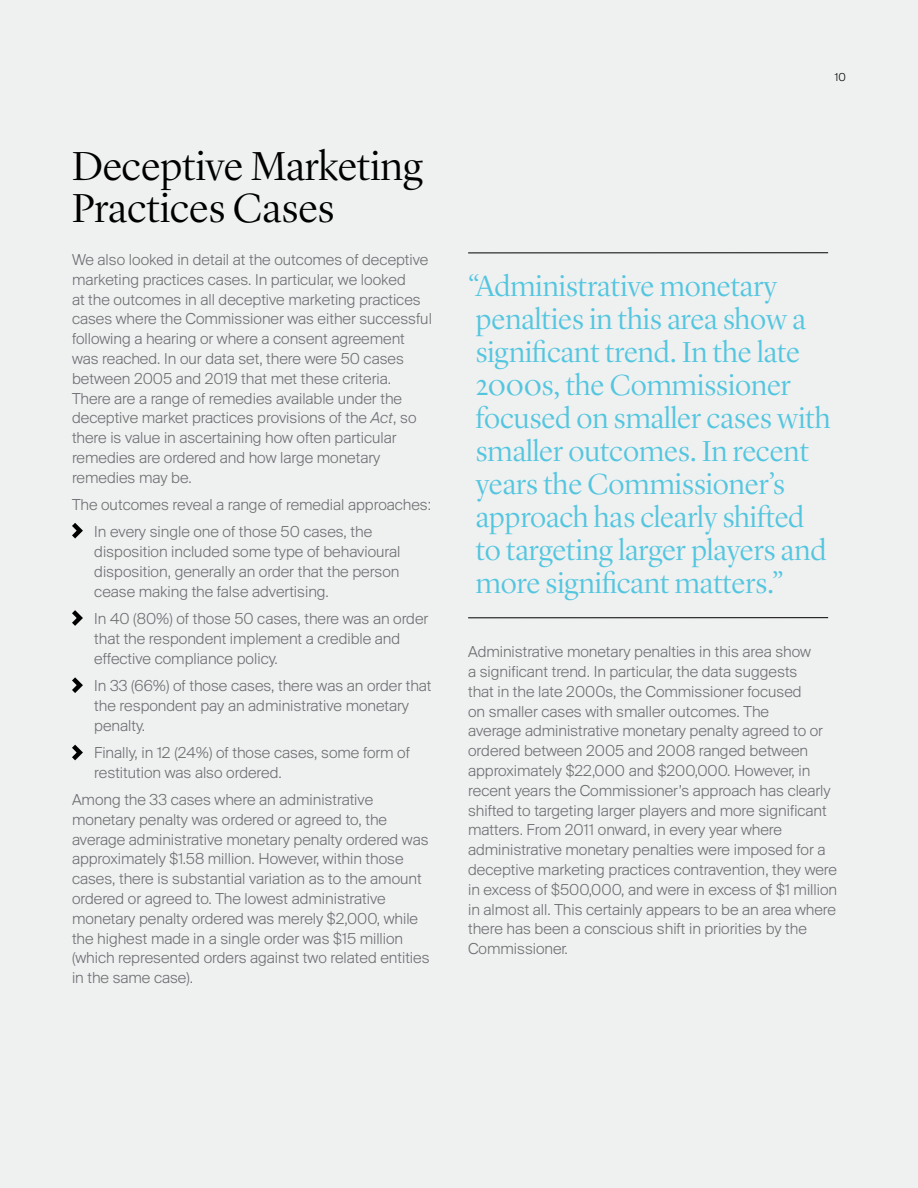
<style>
.page{position:relative;width:918px;height:1188px;background:#eff0f0}
.page>*{position:absolute;margin:0;border:0;box-sizing:border-box;transform-origin:0 0}
.t1{font:300 42px/42px "Lyon Display";color:#000}
.t2{font:300 30px/33px "Lyon Display";color:#53c6df}
.t3{font:300 16.5px/19.8px "Suisse BP Intl";color:#6d6e71}
.t4{font:300 12px "Suisse BP Intl";color:#000}
.s1{font-style:italic}
</style>
<div class="page">
<hr style="left:468px;top:617px;width:360px;height:1px;background:#000">
<hr style="left:468px;top:252px;width:360px;height:1px;background:#000">
<svg style="left:72px;top:523px;width:11px;height:16px"></svg>
<svg style="left:72px;top:677px;width:11px;height:16px"></svg>
<svg style="left:72px;top:744px;width:11px;height:17px"></svg>
<svg style="left:72px;top:610px;width:11px;height:16px"></svg>
<h1 class="t1" style="left:72px;top:142px;width:352px">Deceptive Marketing<br>Practices Cases</h1>
<p class="t3" style="left:72px;top:249px;width:361px">We also looked in detail at the outcomes of deceptive marketing practices cases. In particular, we looked<br>at the outcomes in all deceptive marketing practices cases where the Commissioner was either successful following a hearing or where a consent agreement was reached. In our data set, there were 50 cases between 2005 and 2019 that met these criteria.<br>There are a range of remedies available under the deceptive market practices provisions of the <span class="s1">Act</span>, so there is value in ascertaining how often particular remedies are ordered and how large monetary remedies may be.</p>
<p class="t3" style="left:94px;top:491px;width:338px;line-height:27.3px;text-indent:-22px">The outcomes reveal a range of remedial approaches:<br>In every single one of those 50 cases, the</p>
<p class="t3" style="left:94px;top:541px;width:308px;text-align:justify">disposition included some type of behavioural disposition, generally an order that the person cease making the false advertising.</p>
<p class="t3" style="left:94px;top:608px;width:336px">In 40 (80%) of those 50 cases, there was an order that the respondent implement a credible and effective compliance policy.</p>
<p class="t3" style="left:94px;top:675px;width:339px">In 33 (66%) of those cases, there was an order that the respondent pay an administrative monetary penalty.</p>
<p class="t3" style="left:94px;top:742px;width:317px">Finally, in 12 (24%) of those cases, some form of restitution was also ordered.</p>
<p class="t3" style="left:72px;top:789px;width:359px">Among the 33 cases where an administrative monetary penalty was ordered or agreed to, the average administrative monetary penalty ordered was approximately $1.58 million. However, within those cases, there is substantial variation as to the amount ordered or agreed to. The lowest administrative monetary penalty ordered was merely $2,000, while the highest made in a single order was $15 million (which represented orders against two related entities in the same case).</p>
<p class="t4" style="left:835px;top:70px;width:13px">10</p>
<p class="t2" style="left:468px;top:268px;width:364px">“Administrative monetary penalties in this area show a significant trend. In the late<br>2000s, the Commissioner focused on smaller cases with smaller outcomes. In recent years the Commissioner’s approach has clearly shifted<br>to targeting larger players and more significant matters.”</p>
<p class="t3" style="left:468px;top:641px;width:370px">Administrative monetary penalties in this area show<br>a significant trend. In particular, the data suggests<br>that in the late 2000s, the Commissioner focused<br>on smaller cases with smaller outcomes. The<br>average administrative monetary penalty agreed to or ordered between 2005 and 2008 ranged between approximately $22,000 and $200,000. However, in recent years the Commissioner’s approach has clearly shifted to targeting larger players and more significant matters. From 2011 onward, in every year where administrative monetary penalties were imposed for a deceptive marketing practices contravention, they were in excess of $500,000, and were in excess of $1 million in almost all. This certainly appears to be an area where there has been a conscious shift in priorities by the Commissioner.</p>
</div>
